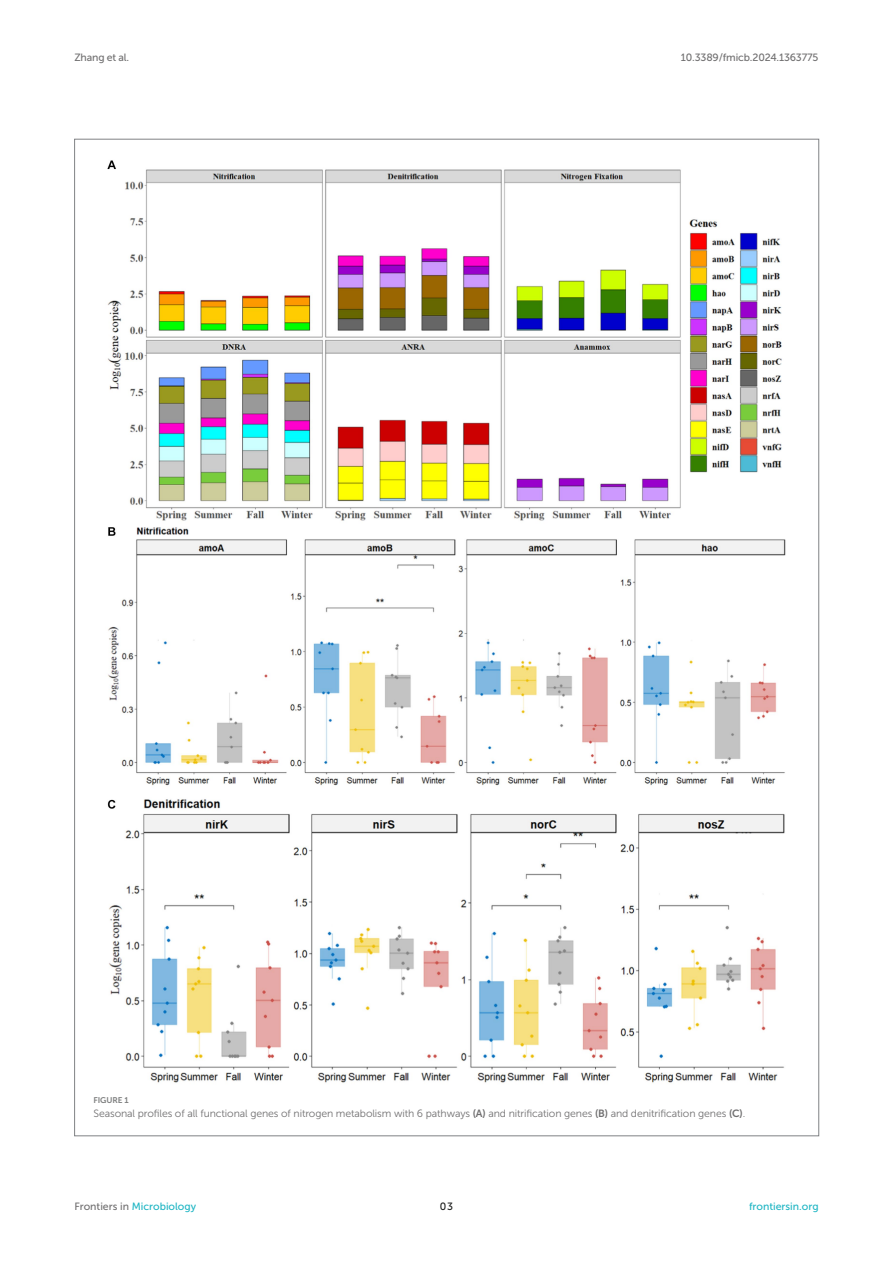
<style>
.page{position:relative;width:893px;height:1263px;background:#fff}
.page>*{position:absolute;margin:0;border:0;box-sizing:border-box;transform-origin:0 0}
.FIG_LEG{font:10.5px "Museo Sans 300";letter-spacing:-.01em;color:#706f70}
.t1{font:10.5px "Museo Sans 500";color:#1db5c3}
.t2{font:10.5px "Museo Sans 500";letter-spacing:-.015em;color:#706f70}
.t3{font:10.5px "Museo Sans 500";color:#1b1c1b}
.FIG_HD{font:8.25px "Museo Sans 700";letter-spacing:-.01em;color:#7e7f7f}
.s1{font-family:"Museo Sans 700"}
.s2{color:#706f70}
</style>
<div class="page">
<img style="left:107px;top:160px;width:679px;height:923px">
<p class="t2" style="left:74px;top:51px;width:56px">Zhang et al.</p>
<p class="t2" style="left:681px;top:51px;width:139px">10.3389/fmicb.2024.1363775</p>
<p class="FIG_HD" style="left:94px;top:1096px;width:37px">FIGURE 1</p>
<p class="FIG_LEG" style="left:94px;top:1107px;width:653px">Seasonal profiles of all functional genes of nitrogen metabolism with 6 pathways <span class="s1">(A)</span> and nitrification genes <span class="s1">(B)</span> and denitrification genes <span class="s1">(C)</span>.</p>
<p class="t1" style="left:74px;top:1200px;width:123px"><span class="s2">Frontiers in</span> Microbiology</p>
<p class="t3" style="left:440px;top:1200px;width:15px">03</p>
<p class="t1" style="left:749px;top:1200px;width:71px">frontiersin.org</p>
</div>
